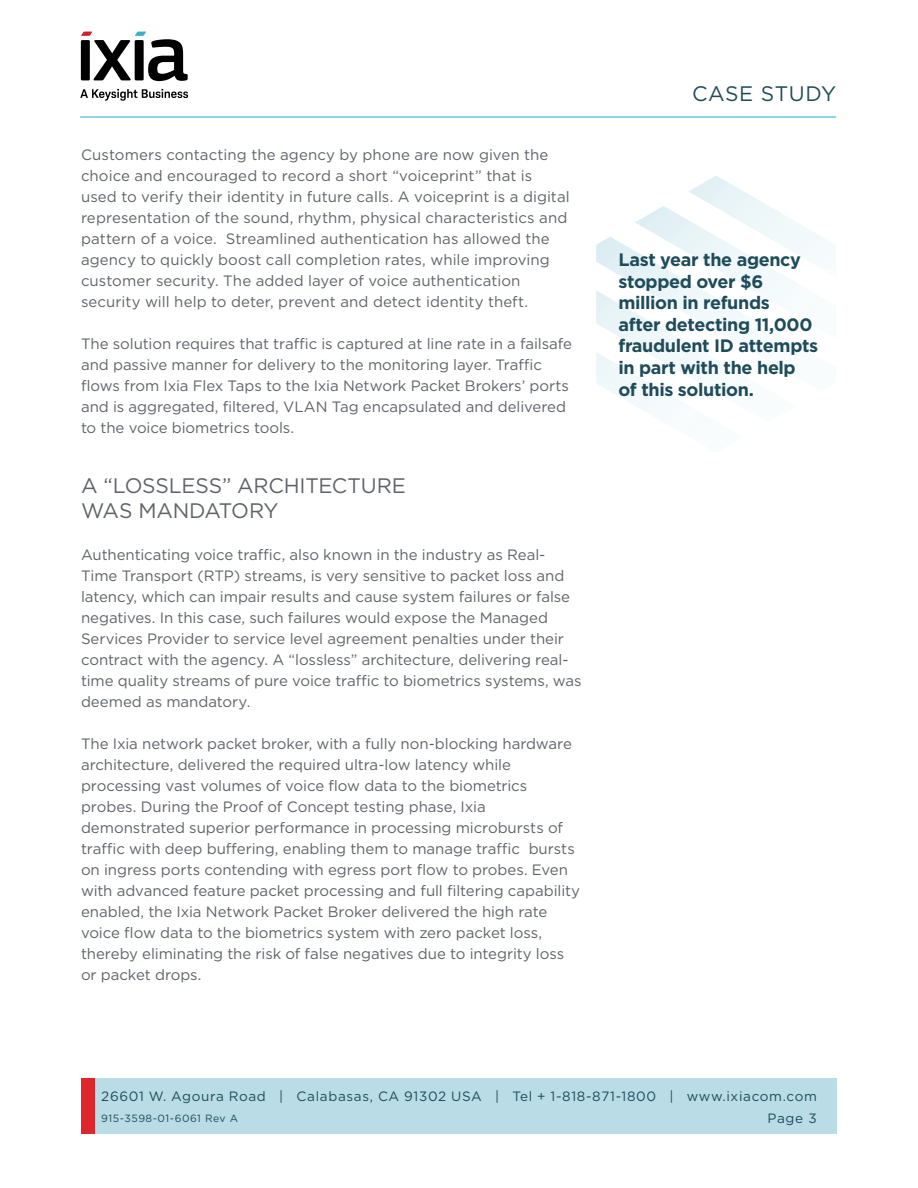
<style>
.page{position:relative;width:918px;height:1188px;background:#fff}
.page>*{position:absolute;margin:0;border:0;box-sizing:border-box;transform-origin:0 0}
.t1{font:21px/25.2px "Gotham";letter-spacing:-.01em;color:#5f6369}
.Subtitle{font:21px "Gotham";letter-spacing:.025em;color:#1e4c5a}
.t2{font:700 18px/21.6px "Gotham";letter-spacing:-.02em;color:#1e4c5a}
.t3{font:15px/21px "Gotham";letter-spacing:-.005em;color:#5f6369}
.Footer_Website{font:13.5px "Gotham";letter-spacing:.05em;color:#1e4c5a}
.Date__Page_Number{font:13.5px "Gotham";color:#1e4c5a}
.Doc_Number{font:10.5px "Gotham";letter-spacing:.045em;color:#1e4c5a}
</style>
<div class="page">
<svg style="left:596px;top:176px;width:234px;height:241px"></svg>
<div style="left:81px;top:1079px;width:756px;height:55px;background:#b9dce6"></div>
<div style="left:81px;top:1079px;width:14px;height:55px;background:#dc272d"></div>
<hr style="left:80px;top:117px;width:756px;height:1px;background:#1cb0ca">
<svg style="left:80px;top:89px;width:108px;height:12px"></svg>
<svg style="left:81px;top:32px;width:107px;height:49px"></svg>
<p class="t3" style="left:81px;top:144px;width:490px">Customers contacting the agency by phone are now given the choice and encouraged to record a short “voiceprint” that is used to verify their identity in future calls. A voiceprint is a digital representation of the sound, rhythm, physical characteristics and pattern of a voice. Streamlined authentication has allowed the agency to quickly boost call completion rates, while improving customer security. The added layer of voice authentication security will help to deter, prevent and detect identity theft.</p>
<p class="t3" style="left:81px;top:333px;width:492px">The solution requires that traffic is captured at line rate in a failsafe and passive manner for delivery to the monitoring layer. Traffic flows from Ixia Flex Taps to the Ixia Network Packet Brokers’ ports and is aggregated, filtered, VLAN Tag encapsulated and delivered to the voice biometrics tools.</p>
<p class="t1" style="left:81px;top:472px;width:326px">A “LOSSLESS” ARCHITECTURE<br>WAS MANDATORY</p>
<p class="t3" style="left:81px;top:544px;width:502px">Authenticating voice traffic, also known in the industry as Real-Time Transport (RTP) streams, is very sensitive to packet loss and latency, which can impair results and cause system failures or false negatives. In this case, such failures would expose the Managed Services Provider to service level agreement penalties under their contract with the agency. A “lossless” architecture, delivering real&shy;time quality streams of pure voice traffic to biometrics systems, was deemed as mandatory.</p>
<p class="t3" style="left:81px;top:733px;width:501px">The Ixia network packet broker, with a fully non-blocking hardware architecture, delivered the required ultra-low latency while processing vast volumes of voice flow data to the biometrics probes. During the Proof of Concept testing phase, Ixia demonstrated superior performance in processing microbursts of traffic with deep buffering, enabling them to manage traffic bursts on ingress ports contending with egress port flow to probes. Even with advanced feature packet processing and full filtering capability enabled, the Ixia Network Packet Broker delivered the high rate voice flow data to the biometrics system with zero packet loss, thereby eliminating the risk of false negatives due to integrity loss or packet drops.</p>
<p class="Subtitle" style="left:692px;top:80px;width:145px">CASE STUDY</p>
<p class="t2" style="left:619px;top:249px;width:201px">Last year the agency stopped over $6 million in refunds<br>after detecting 11,000 fraudulent ID attempts in part with the help of this solution.</p>
<p class="Footer_Website" style="left:101px;top:1087px;width:717px">26601 W. Agoura Road | Calabasas, CA 91302 USA | Tel + 1-818-871-1800 | www.ixiacom.com</p>
<p class="Doc_Number" style="left:101px;top:1112px;width:139px">915-3598-01-6061 Rev A</p>
<p class="Date__Page_Number" style="left:768px;top:1110px;width:51px">Page 3</p>
</div>
